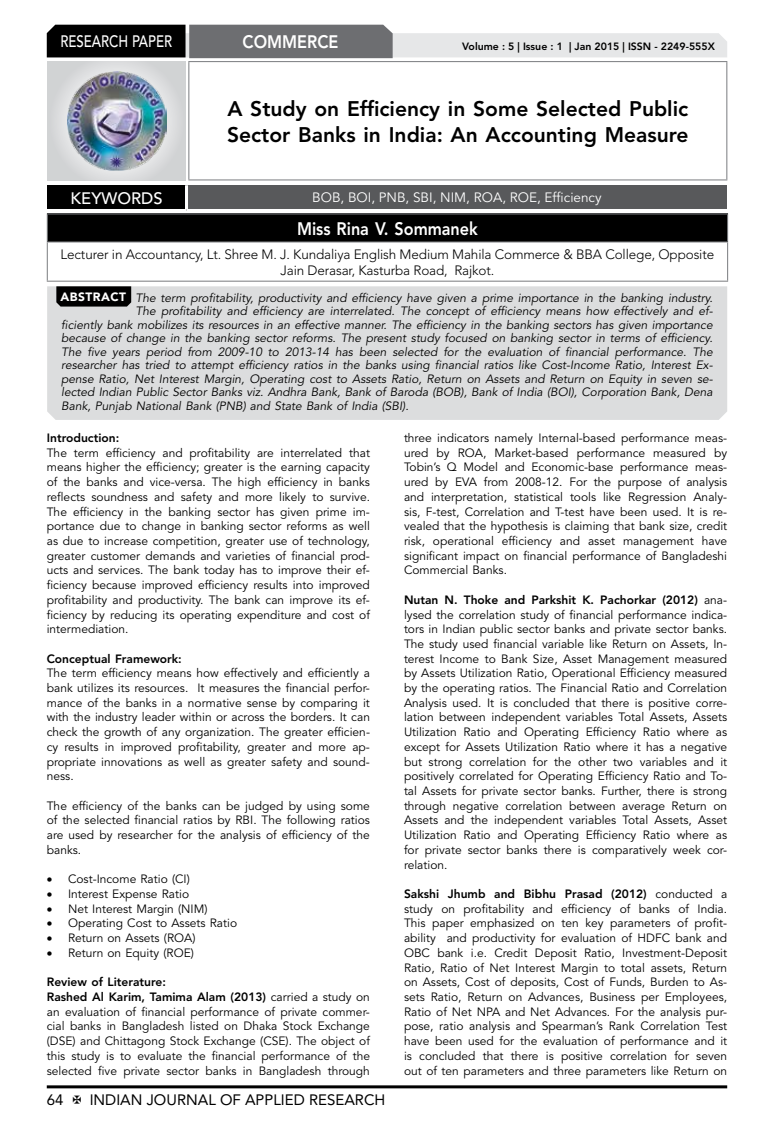
<style>
.page{position:relative;width:774px;height:1136px;background:#fff}
.page>*{position:absolute;margin:0;border:0;box-sizing:border-box;transform-origin:0 0}
.t1{font:800 21px/26.2px "Avenir LT Std";color:#000}
.t2{font:800 18px "Avenir LT Std";color:#fff;scale:.9 1}
.t3{font:500 16.5px "Avenir LT Std";color:#fff;scale:.8 1}
.t4{font:500 16.5px "Avenir LT Std";color:#fff}
.t5{font:15px "Avenir LT Std";color:#000}
.t6{font:300 13.5px/16.2px "Avenir LT Std";letter-spacing:-.01em;color:#000;text-align:center}
.t7{font:13.5px "Avenir LT Std";color:#fff}
.t8{font:12px/14.7px "Avenir LT Std";color:#000;text-align:justify}
.t9{font:italic 12px "Avenir LT Std";color:#000}
.t10{font:800 12px "Avenir LT Std";color:#000}
.t11{font:800 10.5px "Avenir LT Std";color:#000}
.s1{font-weight:900;font-style:normal;color:#fff}
.s2{font-weight:800}
</style>
<div class="page">
<hr style="left:47px;top:1085px;width:680px;height:3px;background:#000">
<div style="left:48px;top:62px;width:137px;height:118px;background:linear-gradient(to right,#d9dadb,#d9dadb)"></div>
<img style="left:68px;top:71px;width:99px;height:100px">
<svg style="left:47px;top:25px;width:680px;height:33px;background:#979899"></svg>
<hr style="left:188px;top:61px;width:539px;height:1px;background:#808285">
<hr style="left:188px;top:62px;width:1px;height:117px;background:#808285">
<hr style="left:726px;top:62px;width:1px;height:117px;background:#808285">
<hr style="left:188px;top:179px;width:539px;height:1px;background:#808285">
<div style="left:47px;top:214px;width:680px;height:28px;background:#000"></div>
<hr style="left:47px;top:213px;width:681px;height:1px;background:#808285">
<svg style="left:47px;top:214px;width:1px;height:27px"></svg>
<svg style="left:727px;top:214px;width:1px;height:27px"></svg>
<hr style="left:47px;top:241px;width:681px;height:1px;background:#808285">
<hr style="left:47px;top:242px;width:1px;height:38px;background:#808285">
<hr style="left:727px;top:242px;width:1px;height:38px;background:#808285">
<hr style="left:47px;top:280px;width:681px;height:2px;background:#808285">
<div style="left:47px;top:185px;width:139px;height:25px;background:#000"></div>
<div style="left:186px;top:185px;width:541px;height:25px;background:#58595b"></div>
<hr style="left:185px;top:185px;width:3px;height:24px;background:#fff">
<hr style="left:47px;top:209px;width:139px;height:3px;background:#fff">
<hr style="left:186px;top:209px;width:541px;height:3px;background:#fff">
<div style="left:47px;top:286px;width:680px;height:134px;background:#dcddde"></div>
<svg style="left:56px;top:286px;width:75px;height:20px"></svg>
<h3 class="t3" style="left:60px;top:32px;width:139px">RESEARCH PAPER</h3>
<h2 class="t2" style="left:243px;top:31px;width:108px">COMMERCE</h2>
<p class="t11" style="left:462px;top:41px;width:254px">Volume : 5 | Issue : 1 | Jan 2015 | ISSN - 2249-555X</p>
<h1 class="t1" style="left:227px;top:95px;width:463px">A Study on Efficiency in Some Selected Public<br>Sector Banks in India: An Accounting Measure</h1>
<h3 class="t4" style="left:71px;top:189px;width:94px">KEYWORDS</h3>
<p class="t7" style="left:312px;top:189px;width:291px">BOB, BOI, PNB, SBI, NIM, ROA, ROE, Efficiency</p>
<h2 class="t2" style="left:297px;top:218px;width:202px">Miss Rina V. Sommanek</h2>
<p class="t6" style="left:61px;top:246px;width:655px">Lecturer in Accountancy, Lt. Shree M. J. Kundaliya English Medium Mahila Commerce &amp; BBA College, Opposite<br>Jain Derasar, Kasturba Road, Rajkot.</p>
<p class="t9" style="left:61px;top:291px;width:654px"><span class="s1">ABSTRACT</span> The term profitability, productivity and efficiency have given a prime importance in the banking industry.</p>
<p class="t9" style="left:135px;top:304px;width:579px">The profitability and efficiency are interrelated. The concept of efficiency means how effectively and ef-</p>
<p class="t9" style="left:61px;top:318px;width:653px">ficiently bank mobilizes its resources in an effective manner. The efficiency in the banking sectors has given importance</p>
<p class="t9" style="left:61px;top:331px;width:653px">because of change in the banking sector reforms. The present study focused on banking sector in terms of efficiency.</p>
<p class="t9" style="left:61px;top:345px;width:653px">The five years period from 2009-10 to 2013-14 has been selected for the evaluation of financial performance. The</p>
<p class="t9" style="left:61px;top:358px;width:653px">researcher has tried to attempt efficiency ratios in the banks using financial ratios like Cost-Income Ratio, Interest Ex-</p>
<p class="t9" style="left:61px;top:372px;width:653px">pense Ratio, Net Interest Margin, Operating cost to Assets Ratio, Return on Assets and Return on Equity in seven se-</p>
<p class="t9" style="left:61px;top:385px;width:653px">lected Indian Public Sector Banks viz. Andhra Bank, Bank of Baroda (BOB), Bank of India (BOI), Corporation Bank, Dena</p>
<p class="t9" style="left:61px;top:399px;width:349px">Bank, Punjab National Bank (PNB) and State Bank of India (SBI).</p>
<p class="t10" style="left:47px;top:430px;width:74px">Introduction:</p>
<p class="t8" style="left:47px;top:445px;width:325px">The term efficiency and profitability are interrelated that means higher the efficiency; greater is the earning capacity of the banks and vice-versa. The high efficiency in banks reflects soundness and safety and more likely to survive.<br>The efficiency in the banking sector has given prime im&shy;portance due to change in banking sector reforms as well as due to increase competition, greater use of technology, greater customer demands and varieties of financial prod&shy;ucts and services. The bank today has to improve their ef&shy;ficiency because improved efficiency results into improved profitability and productivity. The bank can improve its ef&shy;ficiency by reducing its operating expenditure and cost of intermediation.</p>
<p class="t10" style="left:47px;top:651px;width:137px">Conceptual Framework:</p>
<p class="t8" style="left:47px;top:666px;width:325px">The term efficiency means how effectively and efficiently a bank utilizes its resources. It measures the financial perfor&shy;mance of the banks in a normative sense by comparing it with the industry leader within or across the borders. It can check the growth of any organization. The greater efficien&shy;cy results in improved profitability, greater and more ap&shy;propriate innovations as well as greater safety and sound&shy;ness.</p>
<p class="t8" style="left:47px;top:798px;width:325px">The efficiency of the banks can be judged by using some of the selected financial ratios by RBI. The following ratios are used by researcher for the analysis of efficiency of the banks.</p>
<p class="t8" style="left:47px;top:872px;width:145px">• Cost-Income Ratio (CI)</p>
<p class="t8" style="left:47px;top:886px;width:144px">• Interest Expense Ratio</p>
<p class="t8" style="left:47px;top:901px;width:162px">• Net Interest Margin (NIM)</p>
<p class="t8" style="left:47px;top:916px;width:192px">• Operating Cost to Assets Ratio</p>
<p class="t8" style="left:47px;top:930px;width:150px">• Return on Assets (ROA)</p>
<p class="t8" style="left:47px;top:945px;width:149px">• Return on Equity (ROE)</p>
<p class="t8" style="left:47px;top:974px;width:325px;text-align:left"><span class="s2">Review of Literature:<br>Rashed Al Karim, Tamima Alam (2013)</span> carried a study on an evaluation of financial performance of private commer&shy;cial banks in Bangladesh listed on Dhaka Stock Exchange (DSE) and Chittagong Stock Exchange (CSE). The object of this study is to evaluate the financial performance of the selected five private sector banks in Bangladesh through</p>
<p class="t8" style="left:404px;top:431px;width:325px">three indicators namely Internal-based performance meas&shy;ured by ROA, Market-based performance measured by Tobin’s Q Model and Economic-base performance meas&shy;ured by EVA from 2008-12. For the purpose of analysis and interpretation, statistical tools like Regression Analy&shy;sis, F-test, Correlation and T-test have been used. It is re&shy;vealed that the hypothesis is claiming that bank size, credit risk, operational efficiency and asset management have significant impact on financial performance of Bangladeshi Commercial Banks.</p>
<p class="t8" style="left:404px;top:592px;width:325px"><span class="s2">Nutan N. Thoke and Parkshit K. Pachorkar (2012)</span> ana&shy;lysed the correlation study of financial performance indica&shy;tors in Indian public sector banks and private sector banks.<br>The study used financial variable like Return on Assets, In&shy;terest Income to Bank Size, Asset Management measured by Assets Utilization Ratio, Operational Efficiency measured by the operating ratios. The Financial Ratio and Correlation Analysis used. It is concluded that there is positive corre&shy;lation between independent variables Total Assets, Assets Utilization Ratio and Operating Efficiency Ratio where as except for Assets Utilization Ratio where it has a negative but strong correlation for the other two variables and it positively correlated for Operating Efficiency Ratio and To&shy;tal Assets for private sector banks. Further, there is strong through negative correlation between average Return on Assets and the independent variables Total Assets, Asset Utilization Ratio and Operating Efficiency Ratio where as for private sector banks there is comparatively week cor&shy;relation.</p>
<p class="t8" style="left:404px;top:886px;width:325px"><span class="s2">Sakshi Jhumb and Bibhu Prasad (2012)</span> conducted a study on profitability and efficiency of banks of India.<br>This paper emphasized on ten key parameters of profit&shy;ability and productivity for evaluation of HDFC bank and OBC bank i.e. Credit Deposit Ratio, Investment-Deposit Ratio, Ratio of Net Interest Margin to total assets, Return on Assets, Cost of deposits, Cost of Funds, Burden to As&shy;sets Ratio, Return on Advances, Business per Employees, Ratio of Net NPA and Net Advances. For the analysis pur&shy;pose, ratio analysis and Spearman’s Rank Correlation Test have been used for the evaluation of performance and it is concluded that there is positive correlation for seven out of ten parameters and three parameters like Return on</p>
<p class="t5" style="left:47px;top:1090px;width:18px">64</p>
<p class="t5" style="left:90px;top:1090px;width:297px">INDIAN JOURNAL OF APPLIED RESEARCH</p>
</div>
